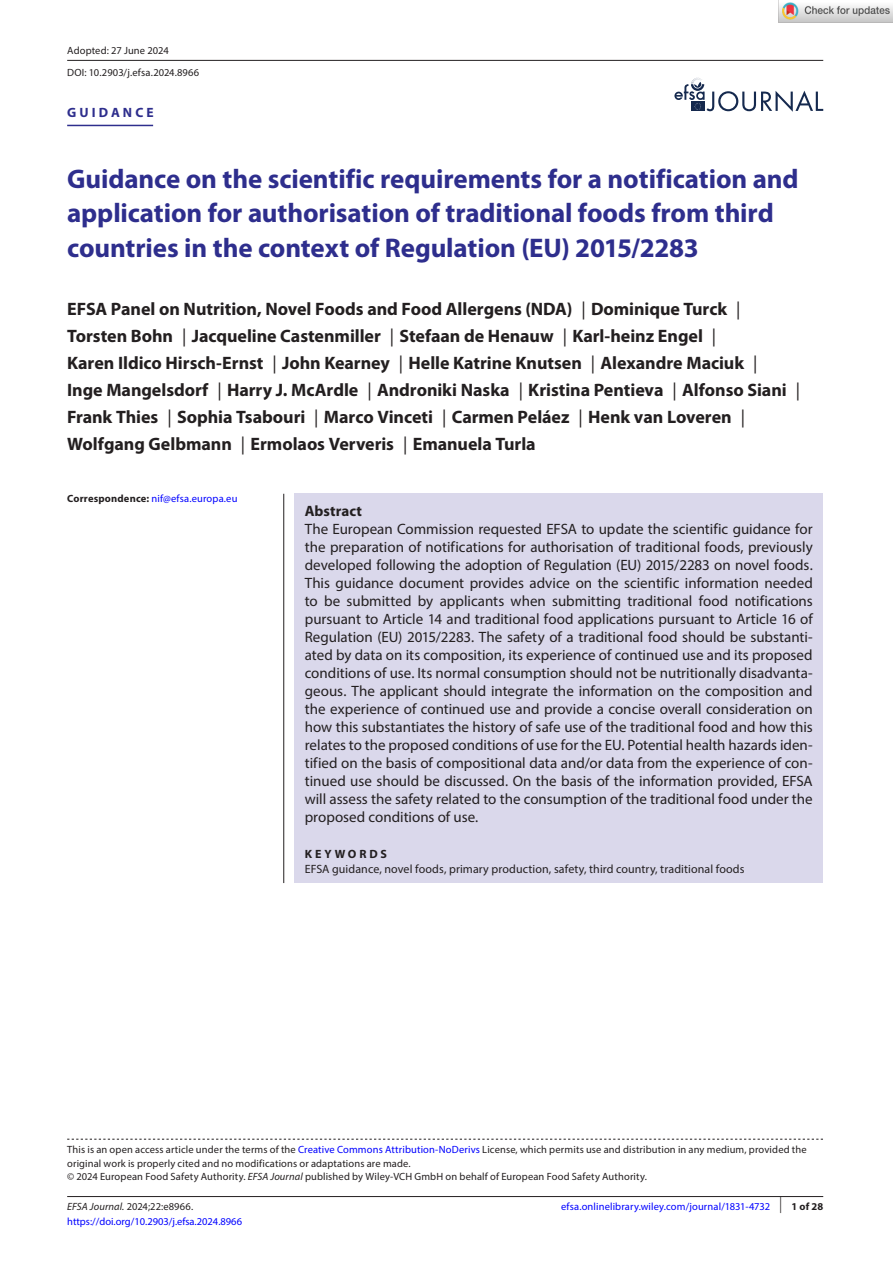
<style>
.page{position:relative;width:893px;height:1263px;background:#fff}
.page>*{position:absolute;margin:0;border:0;box-sizing:border-box;transform-origin:0 0}
.t1{font:700 27px/34.5px "Myriad Pro";letter-spacing:-.005em;color:#2e2e8d}
.t2{font:700 18px/27px "Myriad Pro";letter-spacing:-.005em;color:#231f20}
.t3{font:15px/18px "Myriad Pro";color:#231f20;text-align:justify}
.t4{font:700 15px "Myriad Pro";color:#231f20}
.t5{font:700 13.5px "Myriad Pro";letter-spacing:.23em;color:#2e2e8d}
.t6{font:12px "Myriad Pro";letter-spacing:.005em;color:#231f20}
.t7{font:700 12px "Myriad Pro";letter-spacing:.24em;color:#231f20}
.t8{font:10.5px/13.5px "Myriad Pro";letter-spacing:.015em;color:#231f20}
.t9{font:10.5px "Myriad Pro";letter-spacing:.01em;color:#00f}
.t10{font:700 10.5px "Myriad Pro";color:#231f20}
.s1{font-weight:400}
.s2{font-weight:700;color:#231f20}
.s3{color:#00f}
.s4{font-style:italic}
</style>
<div class="page">
<hr style="left:67px;top:1196px;width:756px;height:1px;background:#231f20">
<svg style="left:674px;top:78px;width:149px;height:34px"></svg>
<hr style="left:67px;top:125px;width:86px;height:1px;background:#2e2e8d">
<hr style="left:67px;top:60px;width:756px;height:1px;background:#231f20">
<svg style="left:67px;top:1139px;width:756px;height:1px"></svg>
<div style="left:294px;top:494px;width:529px;height:389px;background:#dad8eb"></div>
<hr style="left:283px;top:494px;width:1px;height:389px;background:#231f20">
<img style="left:779px;top:2px;width:114px;height:20px">
<p class="t8" style="left:67px;top:39px;width:134px;line-height:22px">Adopted: 27 June 2024<br>DOI: 10.2903/j.efsa.2024.8966</p>
<p class="t5" style="left:67px;top:104px;width:88px">GUIDANCE</p>
<h1 class="t1" style="left:67px;top:160px;width:733px">Guidance on the scientific requirements for a notification and application for authorisation of traditional foods from third countries in the context of Regulation (EU) 2015/2283</h1>
<p class="t2" style="left:67px;top:295px;width:734px">EFSA Panel on Nutrition, Novel Foods and Food Allergens (NDA) <span class="s1">|</span> Dominique Turck <span class="s1">| </span>Torsten Bohn <span class="s1">|</span> Jacqueline Castenmiller <span class="s1">|</span> Stefaan de Henauw <span class="s1">|</span> Karl-heinz Engel <span class="s1">|<br></span>Karen Ildico Hirsch-Ernst <span class="s1">|</span> John Kearney <span class="s1">|</span> Helle Katrine Knutsen <span class="s1">|</span> Alexandre Maciuk <span class="s1">|<br></span>Inge Mangelsdorf <span class="s1">|</span> Harry J. McArdle <span class="s1">|</span> Androniki Naska <span class="s1">|</span> Kristina Pentieva <span class="s1">|</span> Alfonso Siani <span class="s1">| </span>Frank Thies <span class="s1">|</span> Sophia Tsabouri <span class="s1">|</span> Marco Vinceti <span class="s1">|</span> Carmen Peláez <span class="s1">|</span> Henk van Loveren <span class="s1">| </span>Wolfgang Gelbmann <span class="s1">|</span> Ermolaos Ververis <span class="s1">|</span> Emanuela Turla</p>
<p class="t9" style="left:67px;top:492px;width:172px"><span class="s2">Correspondence:</span> nif@efsa.europa.eu</p>
<p class="t4" style="left:305px;top:501px;width:59px">Abstract</p>
<p class="t3" style="left:305px;top:519px;width:510px">The European Commission requested EFSA to update the scientific guidance for the preparation of notifications for authorisation of traditional foods, previously developed following the adoption of Regulation (EU) 2015/2283 on novel foods.<br>This guidance document provides advice on the scientific information needed to be submitted by applicants when submitting traditional food notifications pursuant to Article 14 and traditional food applications pursuant to Article 16 of Regulation (EU) 2015/2283. The safety of a traditional food should be substanti&shy;ated by data on its composition, its experience of continued use and its proposed conditions of use. Its normal consumption should not be nutritionally disadvanta&shy;geous. The applicant should integrate the information on the composition and the experience of continued use and provide a concise overall consideration on how this substantiates the history of safe use of the traditional food and how this relates to the proposed conditions of use for the EU. Potential health hazards iden&shy;tified on the basis of compositional data and/or data from the experience of con&shy;tinued use should be discussed. On the basis of the information provided, EFSA will assess the safety related to the consumption of the traditional food under the proposed conditions of use.</p>
<p class="t7" style="left:305px;top:846px;width:84px">KEYWORDS</p>
<p class="t6" style="left:305px;top:861px;width:441px">EFSA guidance, novel foods, primary production, safety, third country, traditional foods</p>
<p class="t8" style="left:67px;top:1142px;width:741px">This is an open access article under the terms of the <span class="s3">Creative Commons Attribution-NoDerivs</span> License, which permits use and distribution in any medium, provided the original work is properly cited and no modifications or adaptations are made.<br>© 2024 European Food Safety Authority. <span class="s4">EFSA Journal</span> published by Wiley-VCH GmbH on behalf of European Food Safety Authority.</p>
<p class="t8" style="left:67px;top:1200px;width:128px"><span class="s4">EFSA Journal.</span> 2024;22:e8966.</p>
<p class="t10" style="left:779px;top:1200px;width:45px"><sup>|</sup> 1 of 28</p>
<p class="t9" style="left:67px;top:1215px;width:176px">https://doi.org/10.2903/j.efsa.2024.8966</p>
<p class="t9" style="left:561px;top:1200px;width:211px">efsa.onlinelibrary.wiley.com/journal/1831-4732</p>
</div>
